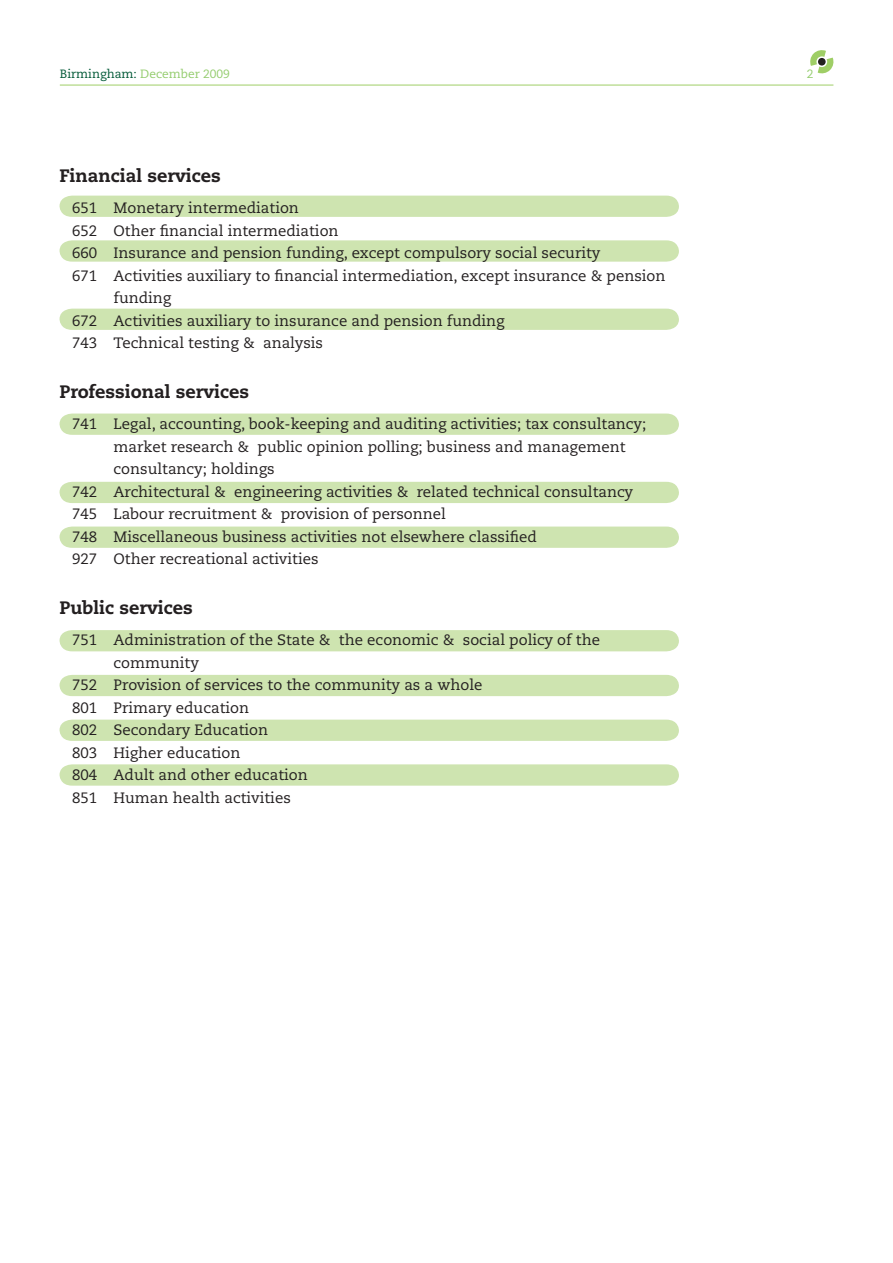
<style>
.page{position:relative;width:893px;height:1263px;background:#fff}
.page>*{position:absolute;margin:0;border:0;box-sizing:border-box;transform-origin:0 0}
.t1{font:800 18px "Caecilia LT Std";color:#231f20}
.t2{font:15px/22.5px "Caecilia LT Std";color:#231f20}
.t3{font:12px "Caecilia LT Std";color:#94cc6e}
.s1{color:#005836}
</style>
<div class="page">
<hr style="left:60px;top:85px;width:773px;height:1px;background:#9fce66">
<svg style="left:810px;top:50px;width:24px;height:24px"></svg>
<div style="left:60px;top:414px;width:619px;height:21px;background:#cee4b0"></div>
<div style="left:60px;top:482px;width:619px;height:21px;background:#cee4b0"></div>
<div style="left:60px;top:527px;width:619px;height:21px;background:#cee4b0"></div>
<div style="left:60px;top:630px;width:619px;height:21px;background:#cee4b0"></div>
<div style="left:60px;top:720px;width:619px;height:21px;background:#cee4b0"></div>
<div style="left:60px;top:675px;width:619px;height:21px;background:#cee4b0"></div>
<svg style="left:60px;top:764px;width:619px;height:22px;background:#cfe5b3"></svg>
<div style="left:60px;top:196px;width:619px;height:21px;background:#cee4b0"></div>
<svg style="left:60px;top:240px;width:619px;height:22px;background:#cfe5b3"></svg>
<div style="left:60px;top:309px;width:619px;height:21px;background:#cee4b0"></div>
<p class="t3" style="left:60px;top:67px;width:172px"><span class="s1">Birmingham:</span> December 2009</p>
<p class="t3" style="left:807px;top:67px;width:8px">2</p>
<p class="t1" style="left:60px;top:164px;width:163px">Financial services</p>
<p class="t2" style="left:72px;top:197px;width:228px">651 Monetary intermediation</p>
<p class="t2" style="left:72px;top:219px;width:268px">652 Other financial intermediation</p>
<p class="t2" style="left:72px;top:242px;width:530px">660 Insurance and pension funding, except compulsory social security</p>
<p class="t2" style="left:114px;top:264px;width:553px;text-indent:-41px">671 Activities auxiliary to financial intermediation, except insurance &amp; pension funding</p>
<p class="t2" style="left:72px;top:309px;width:434px">672 Activities auxiliary to insurance and pension funding</p>
<p class="t2" style="left:72px;top:332px;width:252px">743 Technical testing &amp; analysis</p>
<p class="t1" style="left:60px;top:380px;width:191px">Professional services</p>
<p class="t2" style="left:114px;top:413px;width:534px;text-indent:-41px">741 Legal, accounting, book-keeping and auditing activities; tax consultancy; market research &amp; public opinion polling; business and management consultancy; holdings</p>
<p class="t2" style="left:72px;top:480px;width:562px">742 Architectural &amp; engineering activities &amp; related technical consultancy</p>
<p class="t2" style="left:72px;top:503px;width:375px">745 Labour recruitment &amp; provision of personnel</p>
<p class="t2" style="left:72px;top:525px;width:466px">748 Miscellaneous business activities not elsewhere classified</p>
<p class="t2" style="left:72px;top:548px;width:248px">927 Other recreational activities</p>
<p class="t1" style="left:60px;top:596px;width:135px">Public services</p>
<p class="t2" style="left:114px;top:629px;width:488px;text-indent:-41px">751 Administration of the State &amp; the economic &amp; social policy of the community</p>
<p class="t2" style="left:72px;top:674px;width:412px">752 Provision of services to the community as a whole</p>
<p class="t2" style="left:72px;top:696px;width:178px">801 Primary education</p>
<p class="t2" style="left:72px;top:719px;width:197px">802 Secondary Education</p>
<p class="t2" style="left:72px;top:741px;width:170px">803 Higher education</p>
<p class="t2" style="left:72px;top:764px;width:237px">804 Adult and other education</p>
<p class="t2" style="left:72px;top:786px;width:220px">851 Human health activities</p>
</div>
